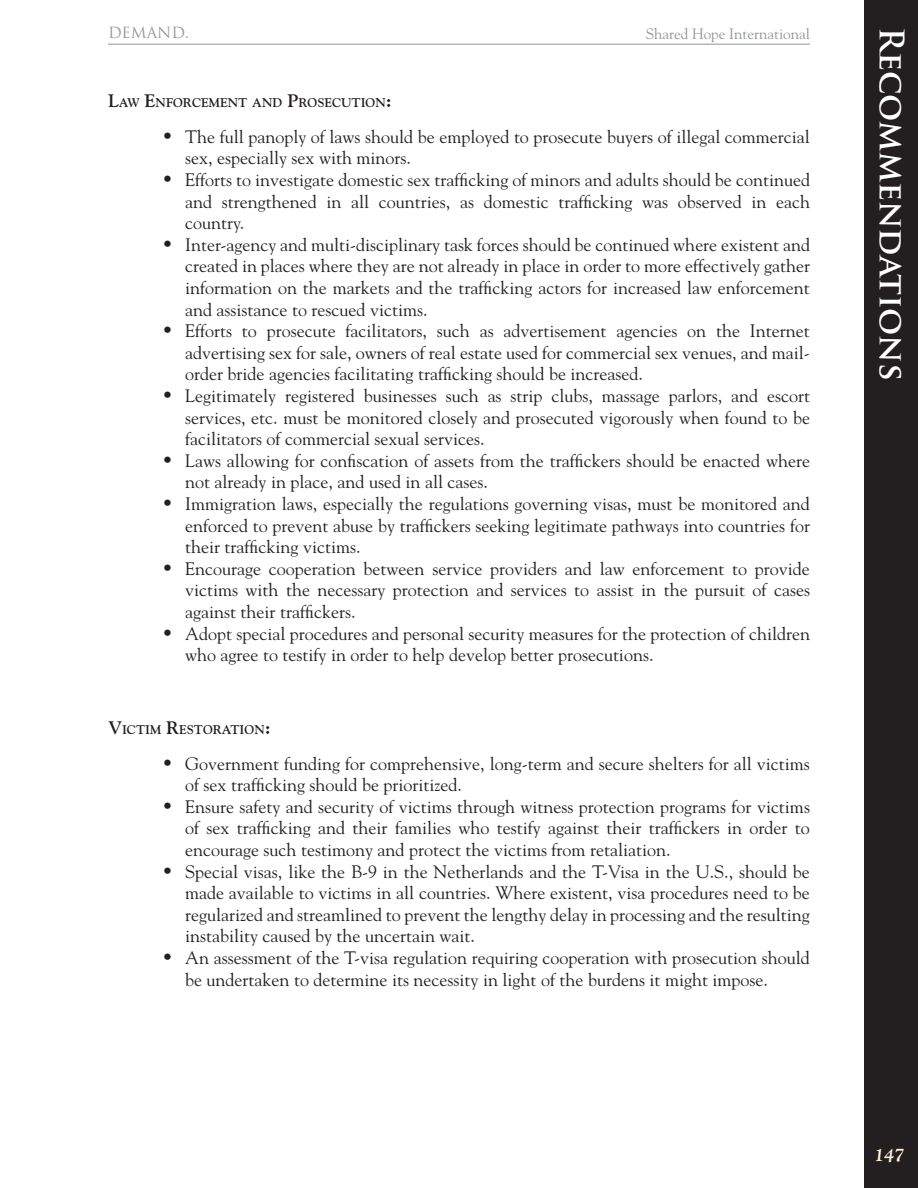
<style>
.page{position:relative;width:918px;height:1188px;background:#fff}
.page>*{position:absolute;margin:0;border:0;box-sizing:border-box;transform-origin:0 0}
.t1{font:700 33px "Trajan Pro";color:#fff}
.t2{font:18px/21.6px "Goudy";color:#231f20}
.t3{font:italic 700 18px "Goudy";color:#231f20}
.t4{font:italic 700 18px "Goudy";color:#fef1d9}
.t5{font:15px "Goudy";color:#939598}
.t6{font:15px "Trajan Pro";color:#939598}
.t7{font:700 12.6px "Goudy";color:#231f20}
.s1{font-size:18px}
</style>
<div class="page">
<hr style="left:108px;top:44px;width:702px;height:1px;background:#939598">
<div style="left:864px;top:0;width:54px;height:1188px;background:#231f20"></div>
<p class="t6" style="left:108px;top:23px;width:83px">DEMAND.</p>
<p class="t5" style="left:646px;top:24px;width:166px">Shared Hope International</p>
<h1 class="t1" style="left:912px;top:27px;width:355px;rotate:90deg">Recommendations</h1>
<p class="t7" style="left:108px;top:95px;width:285px"><span class="s1">L</span>AW <span class="s1">E</span>NFORCEMENT AND <span class="s1">P</span>ROSECUTION<span class="s1">:</span></p>
<p class="t2" style="left:185px;top:125px;width:626px">The full panoply of laws should be employed to prosecute buyers of illegal commercial sex, especially sex with minors.<br>Efforts to investigate domestic sex trafficking of minors and adults should be continued and strengthened in all countries, as domestic trafficking was observed in each country.<br>Inter-agency and multi-disciplinary task forces should be continued where existent and created in places where they are not already in place in order to more effectively gather information on the markets and the trafficking actors for increased law enforcement and assistance to rescued victims.<br>Efforts to prosecute facilitators, such as advertisement agencies on the Internet advertising sex for sale, owners of real estate used for commercial sex venues, and mail&shy;order bride agencies facilitating trafficking should be increased.<br>Legitimately registered businesses such as strip clubs, massage parlors, and escort services, etc. must be monitored closely and prosecuted vigorously when found to be facilitators of commercial sexual services.<br>Laws allowing for confiscation of assets from the traffickers should be enacted where not already in place, and used in all cases.<br>Immigration laws, especially the regulations governing visas, must be monitored and enforced to prevent abuse by traffickers seeking legitimate pathways into countries for their trafficking victims.<br>Encourage cooperation between service providers and law enforcement to provide victims with the necessary protection and services to assist in the pursuit of cases against their traffickers.<br>Adopt special procedures and personal security measures for the protection of children who agree to testify in order to help develop better prosecutions.</p>
<p class="t3" style="left:162px;top:125px;width:12px">•</p>
<p class="t3" style="left:162px;top:168px;width:12px">•</p>
<p class="t3" style="left:162px;top:233px;width:12px">•</p>
<p class="t3" style="left:162px;top:319px;width:12px">•</p>
<p class="t3" style="left:162px;top:384px;width:12px">•</p>
<p class="t3" style="left:162px;top:449px;width:12px">•</p>
<p class="t3" style="left:162px;top:492px;width:12px">•</p>
<p class="t3" style="left:162px;top:557px;width:12px">•</p>
<p class="t3" style="left:162px;top:621px;width:12px">•</p>
<p class="t7" style="left:108px;top:722px;width:164px"><span class="s1">V</span>ICTIM <span class="s1">R</span>ESTORATION<span class="s1">:</span></p>
<p class="t2" style="left:185px;top:752px;width:626px">Government funding for comprehensive, long-term and secure shelters for all victims of sex trafficking should be prioritized.<br>Ensure safety and security of victims through witness protection programs for victims of sex trafficking and their families who testify against their traffickers in order to encourage such testimony and protect the victims from retaliation.<br>Special visas, like the B-9 in the Netherlands and the T-Visa in the U.S., should be made available to victims in all countries. Where existent, visa procedures need to be regularized and streamlined to prevent the lengthy delay in processing and the resulting instability caused by the uncertain wait.<br>An assessment of the T-visa regulation requiring cooperation with prosecution should be undertaken to determine its necessity in light of the burdens it might impose.</p>
<p class="t3" style="left:162px;top:751px;width:12px">•</p>
<p class="t3" style="left:162px;top:795px;width:12px">•</p>
<p class="t3" style="left:162px;top:859px;width:12px">•</p>
<p class="t3" style="left:162px;top:946px;width:12px">•</p>
<p class="t4" style="left:874px;top:1144px;width:32px">147</p>
</div>
